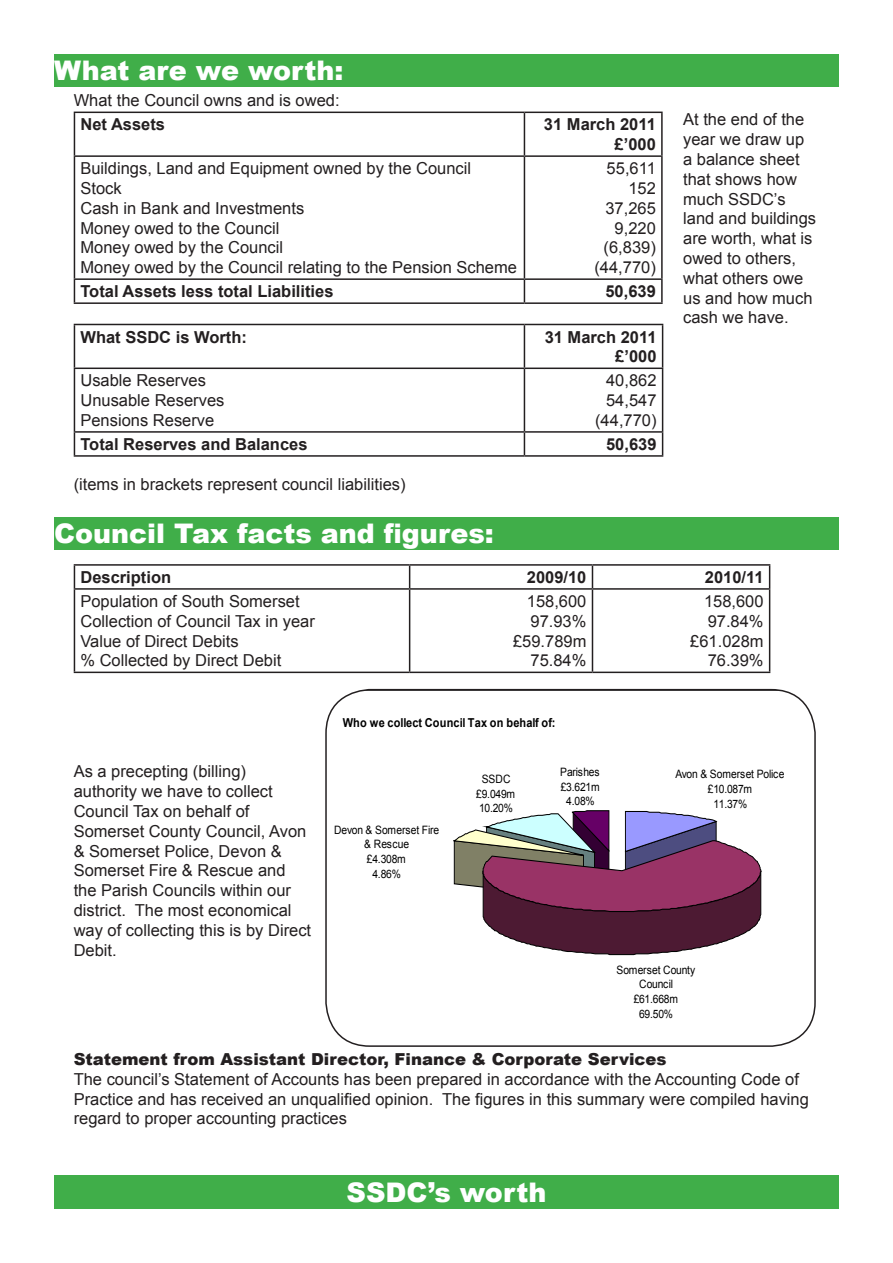
<style>
.page{position:relative;width:893px;height:1263px;background:#fff}
.page>*{position:absolute;margin:0;border:0;box-sizing:border-box;transform-origin:0 0}
.t1{font:900 27px "Arial";color:#fff}
.t2{font:16.5px/19.8px "Arial";color:#231f20}
.t3{font:700 16.5px "Arial";color:#231f20}
.t4{font:900 16.5px "Arial";color:#231f20}
.t5{font:700 12.3px "Arial";letter-spacing:.01em;color:#000;scale:.89 1}
.t6{font:11.55px/14.5px "Arial";letter-spacing:-.025em;color:#000;text-align:center;scale:.89 1}
</style>
<div class="page">
<div style="left:54px;top:54px;width:785px;height:32px;background:#40ae49"></div>
<div style="left:54px;top:517px;width:785px;height:33px;background:#40ae49"></div>
<div style="left:54px;top:1175px;width:785px;height:34px;background:#40ae49"></div>
<hr style="left:74px;top:112px;width:450px;height:1px;background:#231f20">
<hr style="left:74px;top:113px;width:1px;height:42px;background:#231f20">
<hr style="left:524px;top:112px;width:139px;height:1px;background:#231f20">
<hr style="left:524px;top:113px;width:1px;height:42px;background:#231f20">
<hr style="left:661px;top:113px;width:2px;height:42px;background:#231f20">
<hr style="left:74px;top:155px;width:450px;height:2px;background:#231f20">
<hr style="left:74px;top:157px;width:1px;height:121px;background:#231f20">
<hr style="left:524px;top:155px;width:139px;height:2px;background:#231f20">
<hr style="left:524px;top:157px;width:1px;height:121px;background:#231f20">
<hr style="left:661px;top:157px;width:2px;height:121px;background:#231f20">
<hr style="left:74px;top:278px;width:450px;height:2px;background:#231f20">
<svg style="left:74px;top:280px;width:1px;height:22px"></svg>
<hr style="left:524px;top:278px;width:139px;height:2px;background:#231f20">
<svg style="left:524px;top:280px;width:1px;height:22px"></svg>
<hr style="left:661px;top:280px;width:2px;height:22px;background:#231f20">
<hr style="left:74px;top:302px;width:450px;height:2px;background:#231f20">
<hr style="left:524px;top:302px;width:139px;height:2px;background:#231f20">
<hr style="left:74px;top:324px;width:450px;height:1px;background:#231f20">
<hr style="left:74px;top:325px;width:1px;height:43px;background:#231f20">
<hr style="left:524px;top:324px;width:139px;height:1px;background:#231f20">
<hr style="left:524px;top:325px;width:1px;height:43px;background:#231f20">
<hr style="left:662px;top:325px;width:1px;height:43px;background:#231f20">
<hr style="left:74px;top:368px;width:450px;height:1px;background:#231f20">
<hr style="left:74px;top:369px;width:1px;height:62px;background:#231f20">
<hr style="left:524px;top:368px;width:139px;height:1px;background:#231f20">
<hr style="left:524px;top:369px;width:1px;height:62px;background:#231f20">
<hr style="left:662px;top:369px;width:1px;height:62px;background:#231f20">
<hr style="left:74px;top:431px;width:450px;height:2px;background:#231f20">
<svg style="left:74px;top:433px;width:1px;height:22px"></svg>
<hr style="left:524px;top:431px;width:139px;height:2px;background:#231f20">
<svg style="left:524px;top:433px;width:1px;height:22px"></svg>
<svg style="left:662px;top:433px;width:1px;height:22px"></svg>
<hr style="left:74px;top:455px;width:450px;height:2px;background:#231f20">
<hr style="left:524px;top:455px;width:139px;height:2px;background:#231f20">
<hr style="left:74px;top:564px;width:336px;height:2px;background:#231f20">
<svg style="left:74px;top:566px;width:1px;height:22px"></svg>
<hr style="left:410px;top:564px;width:182px;height:2px;background:#231f20">
<svg style="left:409px;top:566px;width:1px;height:22px"></svg>
<hr style="left:592px;top:564px;width:178px;height:2px;background:#231f20">
<svg style="left:592px;top:566px;width:1px;height:22px"></svg>
<svg style="left:769px;top:566px;width:1px;height:22px"></svg>
<hr style="left:74px;top:588px;width:336px;height:2px;background:#231f20">
<hr style="left:74px;top:590px;width:1px;height:82px;background:#231f20">
<hr style="left:410px;top:588px;width:182px;height:2px;background:#231f20">
<hr style="left:409px;top:590px;width:1px;height:82px;background:#231f20">
<hr style="left:592px;top:588px;width:178px;height:2px;background:#231f20">
<hr style="left:592px;top:590px;width:1px;height:82px;background:#231f20">
<hr style="left:769px;top:590px;width:1px;height:82px;background:#231f20">
<hr style="left:74px;top:672px;width:336px;height:1px;background:#231f20">
<hr style="left:410px;top:672px;width:182px;height:1px;background:#231f20">
<hr style="left:592px;top:672px;width:178px;height:1px;background:#231f20">
<svg style="left:326px;top:690px;width:489px;height:356px"></svg>
<div style="left:325px;top:689px;width:491px;height:358px;border:2px solid #231f20;border-radius:44px"></div>
<p class="t1" style="left:54px;top:51px;width:291px">What are we worth:</p>
<p class="t2" style="left:74px;top:90px;width:267px">What the Council owns and is owed:</p>
<p class="t3" style="left:80px;top:114px;width:86px">Net Assets</p>
<p class="t3" style="left:544px;top:114px;width:113px">31 March 2011</p>
<p class="t3" style="left:615px;top:133px;width:43px">£’000</p>
<p class="t2" style="left:80px;top:159px;width:392px">Buildings, Land and Equipment owned by the Council</p>
<p class="t2" style="left:80px;top:178px;width:43px">Stock</p>
<p class="t2" style="left:80px;top:198px;width:225px">Cash in Bank and Investments</p>
<p class="t2" style="left:80px;top:218px;width:201px">Money owed to the Council</p>
<p class="t2" style="left:80px;top:238px;width:204px">Money owed by the Council</p>
<p class="t2" style="left:80px;top:258px;width:438px">Money owed by the Council relating to the Pension Scheme</p>
<p class="t2" style="left:607px;top:159px;width:51px">55,611</p>
<p class="t2" style="left:628px;top:178px;width:29px">152</p>
<p class="t2" style="left:605px;top:198px;width:52px">37,265</p>
<p class="t2" style="left:615px;top:218px;width:43px">9,220</p>
<p class="t2" style="left:604px;top:238px;width:54px">(6,839)</p>
<p class="t2" style="left:594px;top:258px;width:63px">(44,770)</p>
<p class="t3" style="left:80px;top:280px;width:255px">Total Assets less total Liabilities</p>
<p class="t3" style="left:605px;top:280px;width:52px">50,639</p>
<p class="t3" style="left:80px;top:326px;width:168px">What SSDC is Worth:</p>
<p class="t3" style="left:545px;top:326px;width:113px">31 March 2011</p>
<p class="t3" style="left:615px;top:346px;width:43px">£’000</p>
<p class="t2" style="left:80px;top:371px;width:127px">Usable Reserves</p>
<p class="t2" style="left:80px;top:391px;width:145px">Unusable Reserves</p>
<p class="t2" style="left:80px;top:410px;width:135px">Pensions Reserve</p>
<p class="t2" style="left:606px;top:371px;width:52px">40,862</p>
<p class="t2" style="left:606px;top:391px;width:52px">54,547</p>
<p class="t2" style="left:595px;top:410px;width:63px">(44,770)</p>
<p class="t3" style="left:80px;top:433px;width:229px">Total Reserves and Balances</p>
<p class="t3" style="left:606px;top:433px;width:52px">50,639</p>
<p class="t2" style="left:74px;top:475px;width:333px">(items in brackets represent council liabilities)</p>
<p class="t1" style="left:54px;top:514px;width:441px">Council Tax facts and figures:</p>
<p class="t2" style="left:683px;top:110px;width:134px">At the end of the year we draw up a balance sheet that shows how much SSDC’s land and buildings are worth, what is owed to others, what others owe us and how much cash we have.</p>
<p class="t3" style="left:80px;top:566px;width:92px">Description</p>
<p class="t3" style="left:527px;top:566px;width:61px">2009/10</p>
<p class="t3" style="left:705px;top:566px;width:60px">2010/11</p>
<p class="t2" style="left:80px;top:591px;width:221px">Population of South Somerset</p>
<p class="t2" style="left:80px;top:611px;width:236px">Collection of Council Tax in year</p>
<p class="t2" style="left:80px;top:631px;width:160px">Value of Direct Debits</p>
<p class="t2" style="left:80px;top:651px;width:202px">% Collected by Direct Debit</p>
<p class="t2" style="left:527px;top:591px;width:61px">158,600</p>
<p class="t2" style="left:530px;top:611px;width:57px">97.93%</p>
<p class="t2" style="left:513px;top:631px;width:75px">£59.789m</p>
<p class="t2" style="left:530px;top:651px;width:57px">75.84%</p>
<p class="t2" style="left:704px;top:591px;width:61px">158,600</p>
<p class="t2" style="left:708px;top:611px;width:57px">97.84%</p>
<p class="t2" style="left:690px;top:631px;width:75px">£61.028m</p>
<p class="t2" style="left:708px;top:651px;width:57px">76.39%</p>
<p class="t2" style="left:74px;top:762px;width:239px">As a precepting (billing) authority we have to collect<br>Council Tax on behalf of<br>Somerset County Council, Avon &amp; Somerset Police, Devon &amp;<br>Somerset Fire &amp; Rescue and the Parish Councils within our district. The most economical way of collecting this is by Direct<br>Debit.</p>
<p class="t5" style="left:343px;top:714px;width:240px">Who we collect Council Tax on behalf of:</p>
<p class="t6" style="left:334px;top:822px;width:120px">Devon &amp; Somerset Fire &amp; Rescue<br>£4.308m<br>4.86%</p>
<p class="t6" style="left:476px;top:772px;width:45px">SSDC £9.049m<br>10.20%</p>
<p class="t6" style="left:560px;top:765px;width:46px">Parishes £3.621m<br>4.08%</p>
<p class="t6" style="left:676px;top:767px;width:124px">Avon &amp; Somerset Police £10.087m<br>11.37%</p>
<p class="t6" style="left:616px;top:962px;width:90px">Somerset County<br>Council £61.668m<br>69.50%</p>
<p class="t4" style="left:74px;top:1047px;width:594px">Statement from Assistant Director, Finance &amp; Corporate Services</p>
<p class="t2" style="left:74px;top:1069px;width:737px">The council’s Statement of Accounts has been prepared in accordance with the Accounting Code of<br>Practice and has received an unqualified opinion. The figures in this summary were compiled having regard to proper accounting practices</p>
<p class="t1" style="left:347px;top:1172px;width:201px">SSDC’s worth</p>
</div>
